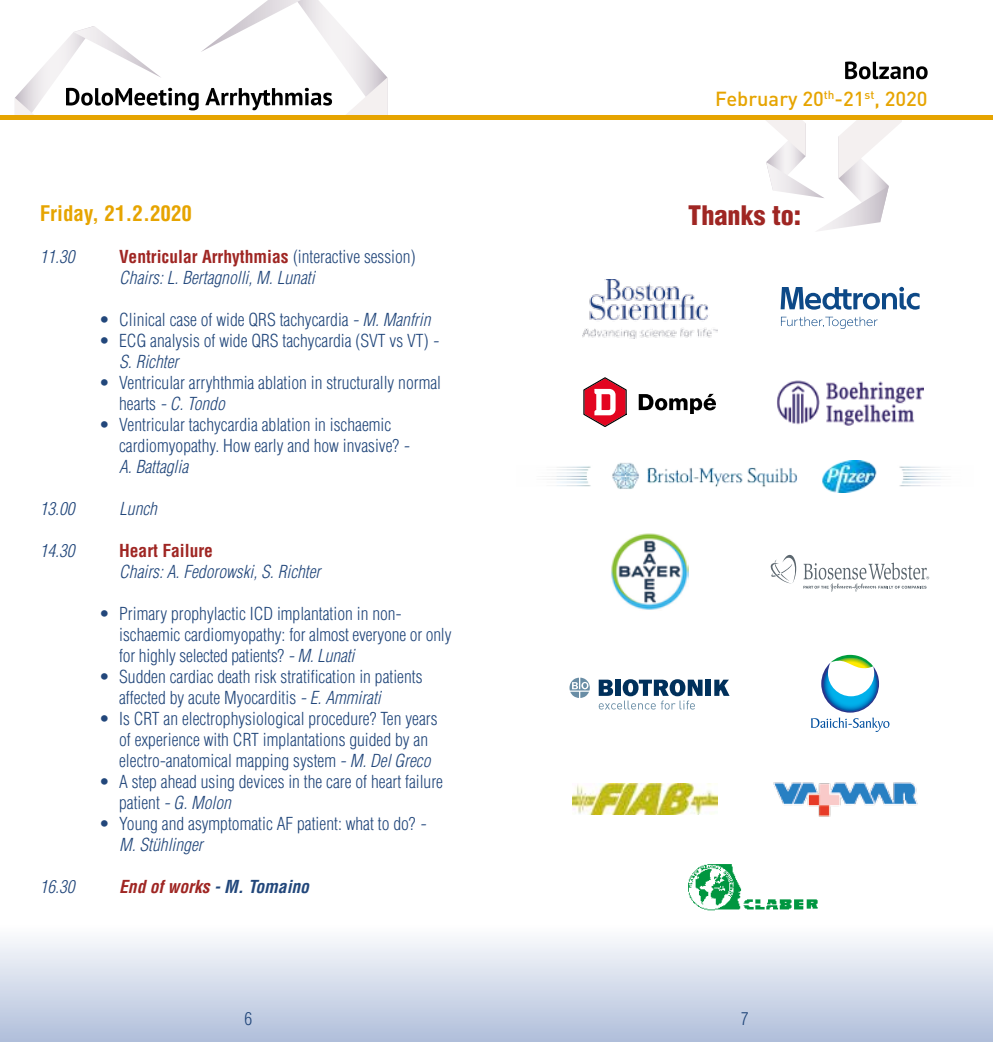
<style>
.page{position:relative;width:993px;height:1042px;background:#fff}
.page>*{position:absolute;margin:0;border:0;box-sizing:border-box;transform-origin:0 0}
.t1{font:900 condensed 26.25px "Helvetica LT Std";color:#9f2623}
.t2{font:700 condensed 21px "Helvetica LT Std";color:#e6a400}
.t3{font:500 20.12px "DIN";color:#e6a400}
.t4{font:300 condensed 17.5px/21px "Helvetica LT Std";color:#22477b}
.t5{font:italic 300 condensed 17.5px/21px "Helvetica LT Std";color:#22477b}
.t6{font:italic 700 condensed 17.5px "Helvetica LT Std";color:#9f2623}
.t7{font:700 condensed 17.5px "Helvetica LT Std";color:#9f2623}
.s1{font-weight:700;font-style:normal;color:#9f2623}
.s2{font-style:normal}
.s3{font-style:italic}
.s4{color:#22477b}
</style>
<div class="page">
<div style="left:0;top:924px;width:992px;height:118px;background:linear-gradient(to bottom,#fffffe,#b0bfda)"></div>
<div style="left:0;top:115px;width:496px;height:5px;background:#e6a400"></div>
<svg style="left:15px;top:0;width:372px;height:115px"></svg>
<svg style="left:766px;top:120px;width:135px;height:111px"></svg>
<svg style="left:845px;top:62px;width:82px;height:17px"></svg>
<div style="left:496px;top:115px;width:496px;height:5px;background:#e6a400"></div>
<img style="left:688px;top:864px;width:130px;height:47px">
<img style="left:551px;top:461px;width:396px;height:31px">
<img style="left:582px;top:279px;width:135px;height:59px">
<svg style="left:780px;top:287px;width:139px;height:42px"></svg>
<img style="left:572px;top:784px;width:145px;height:31px">
<img style="left:773px;top:782px;width:145px;height:35px">
<svg style="left:811px;top:655px;width:78px;height:77px"></svg>
<div style="left:705px;top:679px;width:5px;height:17px;background:#00305b"></div>
<svg style="left:714px;top:679px;width:15px;height:17px"></svg>
<svg style="left:598px;top:679px;width:104px;height:30px"></svg>
<svg style="left:569px;top:677px;width:20px;height:21px"></svg>
<img style="left:611px;top:533px;width:77px;height:77px">
<svg style="left:770px;top:554px;width:26px;height:29px"></svg>
<svg style="left:803px;top:563px;width:125px;height:28px"></svg>
<svg style="left:638px;top:394px;width:77px;height:20px"></svg>
<svg style="left:583px;top:377px;width:44px;height:50px"></svg>
<img style="left:777px;top:380px;width:146px;height:45px">
<p class="t2" style="left:40px;top:200px;width:154px">Friday, 21.2.2020</p>
<p class="t5" style="left:40px;top:246px;width:36px">11.30</p>
<p class="t5" style="left:119px;top:246px;width:298px"><span class="s1">Ventricular Arrhythmias</span> <span class="s2">(interactive session)<br></span>Chairs: L. Bertagnolli, M. Lunati</p>
<p class="t4" style="left:99px;top:309px;width:332px">• Clinical case of wide QRS tachycardia <span class="s3">- M. Manfrin</span></p>
<p class="t4" style="left:119px;top:330px;width:320px;text-indent:-20px">• ECG analysis of wide QRS tachycardia (SVT vs VT) <span class="s3">-<br>S. Richter</span></p>
<p class="t4" style="left:119px;top:372px;width:323px;text-indent:-20px">• Ventricular arryhthmia ablation in structurally normal hearts <span class="s3">- C. Tondo</span></p>
<p class="t4" style="left:119px;top:414px;width:291px;text-indent:-20px">• Ventricular tachycardia ablation in ischaemic cardiomyopathy. How early and how invasive? <span class="s3">-<br>A. Battaglia</span></p>
<p class="t5" style="left:40px;top:498px;width:36px">13.00</p>
<p class="t5" style="left:119px;top:498px;width:39px">Lunch</p>
<p class="t5" style="left:40px;top:540px;width:36px">14.30</p>
<p class="t7" style="left:119px;top:540px;width:95px">Heart Failure</p>
<p class="t5" style="left:119px;top:561px;width:203px">Chairs: A. Fedorowski, S. Richter</p>
<p class="t4" style="left:119px;top:603px;width:334px;text-indent:-20px">• Primary prophylactic ICD implantation in non&shy;ischaemic cardiomyopathy: for almost everyone or only for highly selected patients? <span class="s3">- M. Lunati</span></p>
<p class="t4" style="left:119px;top:666px;width:305px;text-indent:-20px">• Sudden cardiac death risk stratification in patients affected by acute Myocarditis <span class="s3">- E. Ammirati</span></p>
<p class="t4" style="left:119px;top:708px;width:320px;text-indent:-20px">• Is CRT an electrophysiological procedure? Ten years of experience with CRT implantations guided by an electro-anatomical mapping system <span class="s3">- M. Del Greco</span></p>
<p class="t4" style="left:119px;top:771px;width:325px;text-indent:-20px">• A step ahead using devices in the care of heart failure patient <span class="s3">- G. Molon</span></p>
<p class="t4" style="left:119px;top:813px;width:308px;text-indent:-20px">• Young and asymptomatic AF patient: what to do? <span class="s3">-<br>M. Stühlinger</span></p>
<p class="t5" style="left:40px;top:876px;width:36px">16.30</p>
<p class="t6" style="left:119px;top:876px;width:191px">End of works <span class="s4">- M. Tomaino</span></p>
<p class="t3" style="left:715px;top:86px;width:214px">February 20<sup>th</sup>-21<sup>st</sup>, 2020</p>
<h1 class="t1" style="left:688px;top:198px;width:115px">Thanks to:</h1>
<p class="t4" style="left:244px;top:1008px;width:9px">6</p>
<p class="t4" style="left:740px;top:1008px;width:9px">7</p>
</div>
